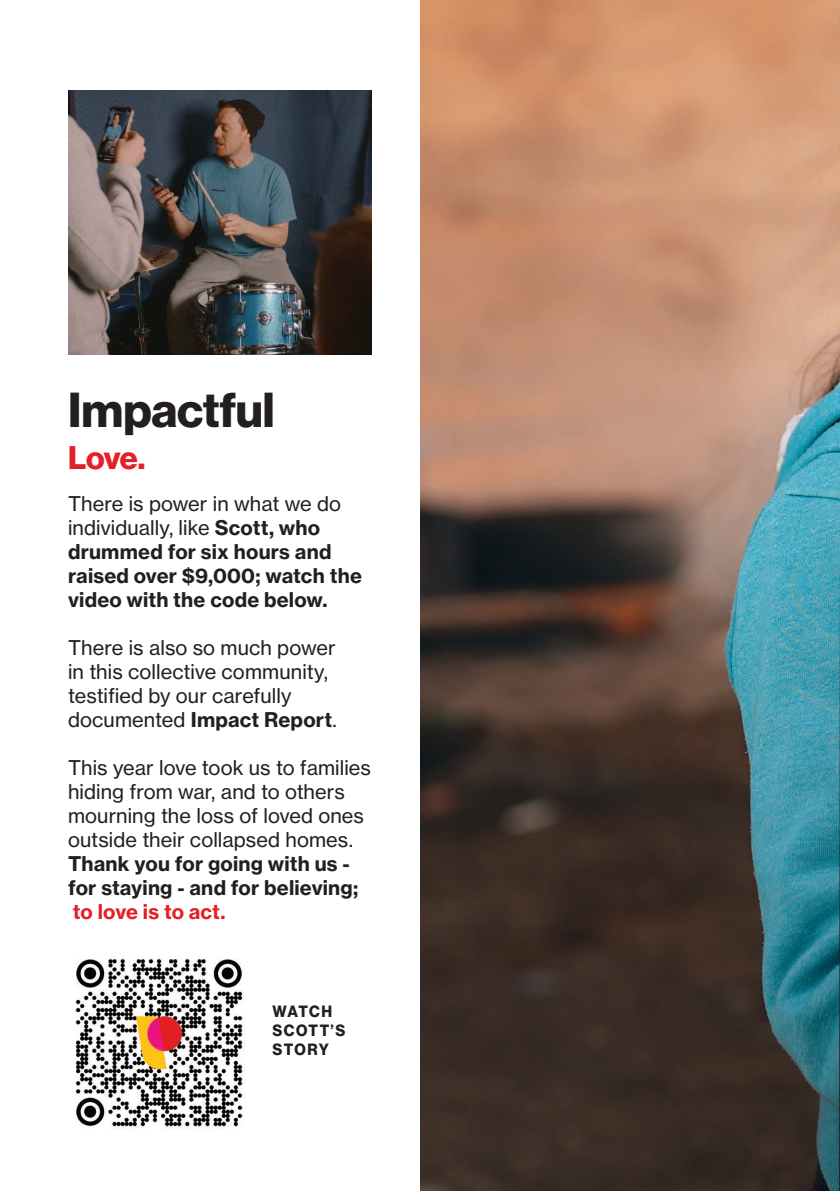
<style>
.page{position:relative;width:840px;height:1191px;background:#fff}
.page>*{position:absolute;margin:0;border:0;box-sizing:border-box;transform-origin:0 0}
.t1{font:48px "N Haas Grotesk DS Pro 75 Bd";letter-spacing:-.005em;color:#231f20}
.t2{font:32px "N Haas Grotesk DS Pro 75 Bd";color:#e41f25}
.t3{font:20px/24px "N Haas Grotesk TX Pro 55 Rg";letter-spacing:.005em;color:#231f20}
.t4{font:20px/24px "N Haas Grotesk TX Pro 75 Bd";letter-spacing:.01em;color:#231f20}
.t5{font:20px "N Haas Grotesk TX Pro 75 Bd";color:#e41f25}
.t6{font:16px "N Haas Grotesk DS Pro 75 Bd";letter-spacing:.085em;color:#231f20;scale:.95 1}
.s1{font-family:"N Haas Grotesk TX Pro 55 Rg"}
.s2{font-family:"N Haas Grotesk TX Pro 75 Bd"}
</style>
<div class="page">
<img style="left:420px;top:0;width:419px;height:1191px">
<img style="left:68px;top:91px;width:303px;height:264px">
<img style="left:75px;top:959px;width:170px;height:170px">
<p class="t1" style="left:68px;top:382px;width:208px">Impactful</p>
<p class="t2" style="left:68px;top:439px;width:79px">Love.</p>
<p class="t4" style="left:68px;top:491px;width:295px"><span class="s1">There is power in what we do individually, like</span> Scott, who drummed for six hours and raised over $9,000; watch the video with the code below.</p>
<p class="t3" style="left:68px;top:635px;width:270px">There is also so much power in this collective community, testified by our carefully documented <span class="s2">Impact Report</span>.</p>
<p class="t3" style="left:68px;top:755px;width:304px">This year love took us to families hiding from war, and to others mourning the loss of loved ones outside their collapsed homes.</p>
<p class="t4" style="left:68px;top:851px;width:291px">Thank you for going with us - for staying - and for believing;</p>
<p class="t5" style="left:73px;top:898px;width:154px">to love is to act.</p>
<p class="t6" style="left:272px;top:1002px;width:64px">WATCH</p>
<p class="t6" style="left:272px;top:1021px;width:78px">SCOTT’S</p>
<p class="t6" style="left:272px;top:1040px;width:61px">STORY</p>
</div>
